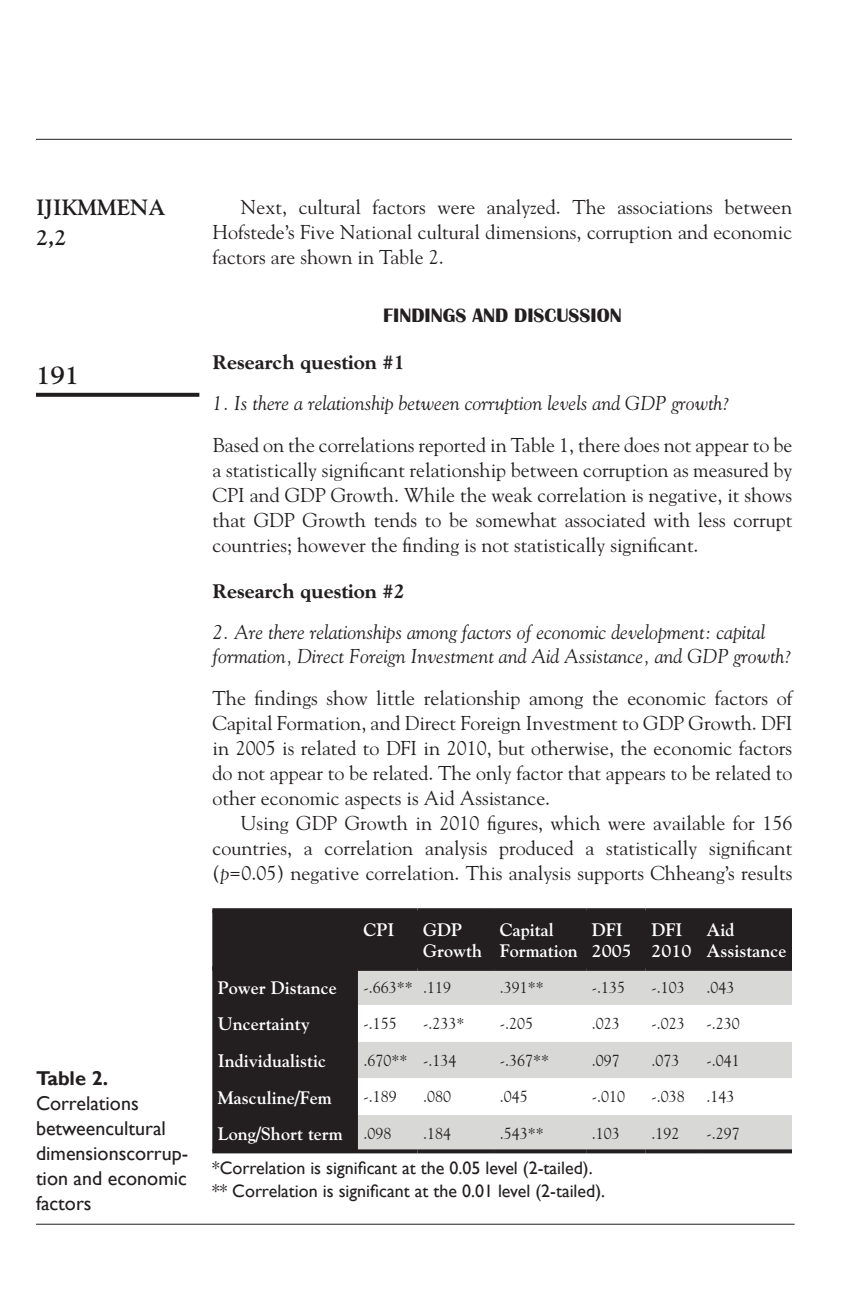
<style>
.page{position:relative;width:864px;height:1296px;background:#fff}
.page>*{position:absolute;margin:0;border:0;box-sizing:border-box;transform-origin:0 0}
.t1{font:700 26px "Goudy";color:#201d1e}
.t2{font:700 22px/30px "Goudy";color:#201d1e}
.t3{font:20px/25px "Goudy";color:#231f20;text-align:justify}
.t4{font:italic 20px/24px "Goudy";color:#231f20}
.t5{font:20px/25px "Gill Sans";color:#231f20}
.t6{font:800 20px "Goudy";color:#231f20}
.t7{font:700 20px "Britannic";color:#231f20}
.t8{font:700 20px "Gill Sans";letter-spacing:-.005em;color:#231f20}
.t9{font:700 18px/21.6px "Goudy";color:#fff}
.t10{font:18px/23px "Gill Sans";color:#231f20}
.t11{font:16px "Goudy";color:#231f20}
.s1{font-style:italic}
.s2{font-weight:400;font-size:16px;color:#231f20}
</style>
<div class="page">
<hr style="left:36px;top:139px;width:756px;height:1px;background:#231f20">
<svg style="left:36px;top:393px;width:163px;height:4px"></svg>
<div style="left:212px;top:913px;width:580px;height:236px;background:#231f20"></div>
<div style="left:358px;top:971px;width:434px;height:178px;background:#d8d8d7"></div>
<svg style="left:358px;top:1005px;width:434px;height:110px"></svg>
<div style="left:212px;top:908px;width:146px;height:5px;background:#231f20"></div>
<div style="left:358px;top:908px;width:60px;height:5px;background:#231f20"></div>
<div style="left:418px;top:908px;width:76px;height:5px;background:#231f20"></div>
<div style="left:494px;top:908px;width:92px;height:5px;background:#231f20"></div>
<div style="left:586px;top:908px;width:60px;height:5px;background:#231f20"></div>
<div style="left:646px;top:908px;width:55px;height:5px;background:#231f20"></div>
<div style="left:701px;top:908px;width:91px;height:5px;background:#231f20"></div>
<div style="left:212px;top:966px;width:146px;height:5px;background:#231f20"></div>
<div style="left:358px;top:966px;width:60px;height:5px;background:#231f20"></div>
<div style="left:418px;top:966px;width:76px;height:5px;background:#231f20"></div>
<div style="left:494px;top:966px;width:92px;height:5px;background:#231f20"></div>
<div style="left:586px;top:966px;width:60px;height:5px;background:#231f20"></div>
<div style="left:646px;top:966px;width:55px;height:5px;background:#231f20"></div>
<div style="left:701px;top:966px;width:91px;height:5px;background:#231f20"></div>
<hr style="left:212px;top:1149px;width:146px;height:4px;background:#231f20">
<svg style="left:358px;top:1149px;width:60px;height:4px"></svg>
<svg style="left:418px;top:1149px;width:76px;height:4px"></svg>
<svg style="left:494px;top:1149px;width:92px;height:4px"></svg>
<svg style="left:586px;top:1149px;width:60px;height:4px"></svg>
<svg style="left:646px;top:1149px;width:55px;height:4px"></svg>
<svg style="left:701px;top:1149px;width:91px;height:4px"></svg>
<hr style="left:36px;top:1224px;width:759px;height:1px;background:#231f20">
<p class="t2" style="left:36px;top:192px;width:131px">IJIKMMENA<br>2,2</p>
<h1 class="t1" style="left:36px;top:359px;width:45px">191</h1>
<p class="t8" style="left:36px;top:1066px;width:74px">Table 2.</p>
<p class="t5" style="left:36px;top:1091px;width:154px">Correlations betweencultural dimensionscorrup&shy;tion and economic factors</p>
<p class="t3" style="left:213px;top:194px;width:581px;text-indent:28px">Next, cultural factors were analyzed. The associations between Hofstede’s Five National cultural dimensions, corruption and economic factors are shown in Table 2.</p>
<p class="t7" style="left:383px;top:304px;width:240px">FINDINGS AND DISCUSSION</p>
<p class="t6" style="left:213px;top:350px;width:194px">Research question #1</p>
<p class="t4" style="left:213px;top:390px;width:519px">1. Is there a relationship between corruption levels and GDP growth?</p>
<p class="t3" style="left:213px;top:432px;width:581px">Based on the correlations reported in Table 1, there does not appear to be a statistically significant relationship between corruption as measured by CPI and GDP Growth. While the weak correlation is negative, it shows that GDP Growth tends to be somewhat associated with less corrupt countries; however the finding is not statistically significant.</p>
<p class="t6" style="left:213px;top:580px;width:194px">Research question #2</p>
<p class="t4" style="left:213px;top:620px;width:581px">2. Are there relationships among factors of economic development: capital formation, Direct Foreign Investment and Aid Assistance, and GDP growth?</p>
<p class="t3" style="left:213px;top:685px;width:581px">The findings show little relationship among the economic factors of Capital Formation, and Direct Foreign Investment to GDP Growth. DFI in 2005 is related to DFI in 2010, but otherwise, the economic factors do not appear to be related. The only factor that appears to be related to other economic aspects is Aid Assistance.</p>
<p class="t3" style="left:213px;top:810px;width:581px;text-indent:28px">Using GDP Growth in 2010 figures, which were available for 156 countries, a correlation analysis produced a statistically significant (<span class="s1">p</span>=0.05) negative correlation. This analysis supports Chheang’s results</p>
<p class="t9" style="left:364px;top:918px;width:32px">CPI</p>
<p class="t9" style="left:423px;top:918px;width:61px">GDP<br>Growth</p>
<p class="t9" style="left:500px;top:918px;width:80px">Capital<br>Formation</p>
<p class="t9" style="left:592px;top:918px;width:42px">DFI<br>2005</p>
<p class="t9" style="left:651px;top:918px;width:42px">DFI<br>2010</p>
<p class="t9" style="left:707px;top:918px;width:81px">Aid<br>Assistance</p>
<p class="t9" style="left:218px;top:976px;width:120px">Power Distance</p>
<p class="t11" style="left:364px;top:977px;width:89px">-.663** .119</p>
<p class="t11" style="left:500px;top:977px;width:45px">.391**</p>
<p class="t11" style="left:592px;top:977px;width:35px">-.135</p>
<p class="t11" style="left:651px;top:977px;width:35px">-.103</p>
<p class="t11" style="left:707px;top:977px;width:29px">.043</p>
<p class="t9" style="left:218px;top:1013px;width:93px">Uncertainty</p>
<p class="t11" style="left:364px;top:1014px;width:35px">-.155</p>
<p class="t11" style="left:423px;top:1014px;width:43px">-.233*</p>
<p class="t11" style="left:500px;top:1014px;width:35px">-.205</p>
<p class="t11" style="left:592px;top:1014px;width:29px">.023</p>
<p class="t11" style="left:651px;top:1014px;width:35px">-.023</p>
<p class="t11" style="left:707px;top:1014px;width:35px">-.230</p>
<p class="t9" style="left:218px;top:1050px;width:110px">Individualistic</p>
<p class="t11" style="left:364px;top:1050px;width:94px">.670** -.134</p>
<p class="t11" style="left:500px;top:1050px;width:51px">-.367**</p>
<p class="t11" style="left:592px;top:1050px;width:29px">.097</p>
<p class="t11" style="left:651px;top:1050px;width:29px">.073</p>
<p class="t11" style="left:707px;top:1050px;width:35px">-.041</p>
<p class="t9" style="left:218px;top:1086px;width:116px">Masculine/Fem</p>
<p class="t11" style="left:364px;top:1087px;width:35px">-.189</p>
<p class="t11" style="left:423px;top:1087px;width:29px">.080</p>
<p class="t11" style="left:500px;top:1087px;width:29px">.045</p>
<p class="t11" style="left:592px;top:1087px;width:35px">-.010</p>
<p class="t11" style="left:651px;top:1087px;width:35px">-.038</p>
<p class="t11" style="left:707px;top:1087px;width:29px">.143</p>
<p class="t9" style="left:218px;top:1123px;width:175px">Long/Short term <span class="s2">.098</span></p>
<p class="t11" style="left:423px;top:1123px;width:29px">.184</p>
<p class="t11" style="left:500px;top:1123px;width:45px">.543**</p>
<p class="t11" style="left:592px;top:1123px;width:29px">.103</p>
<p class="t11" style="left:651px;top:1123px;width:29px">.192</p>
<p class="t11" style="left:707px;top:1123px;width:35px">-.297</p>
<p class="t10" style="left:212px;top:1157px;width:394px">*Correlation is significant at the 0.05 level (2-tailed). ** Correlation is significant at the 0.01 level (2-tailed).</p>
</div>
